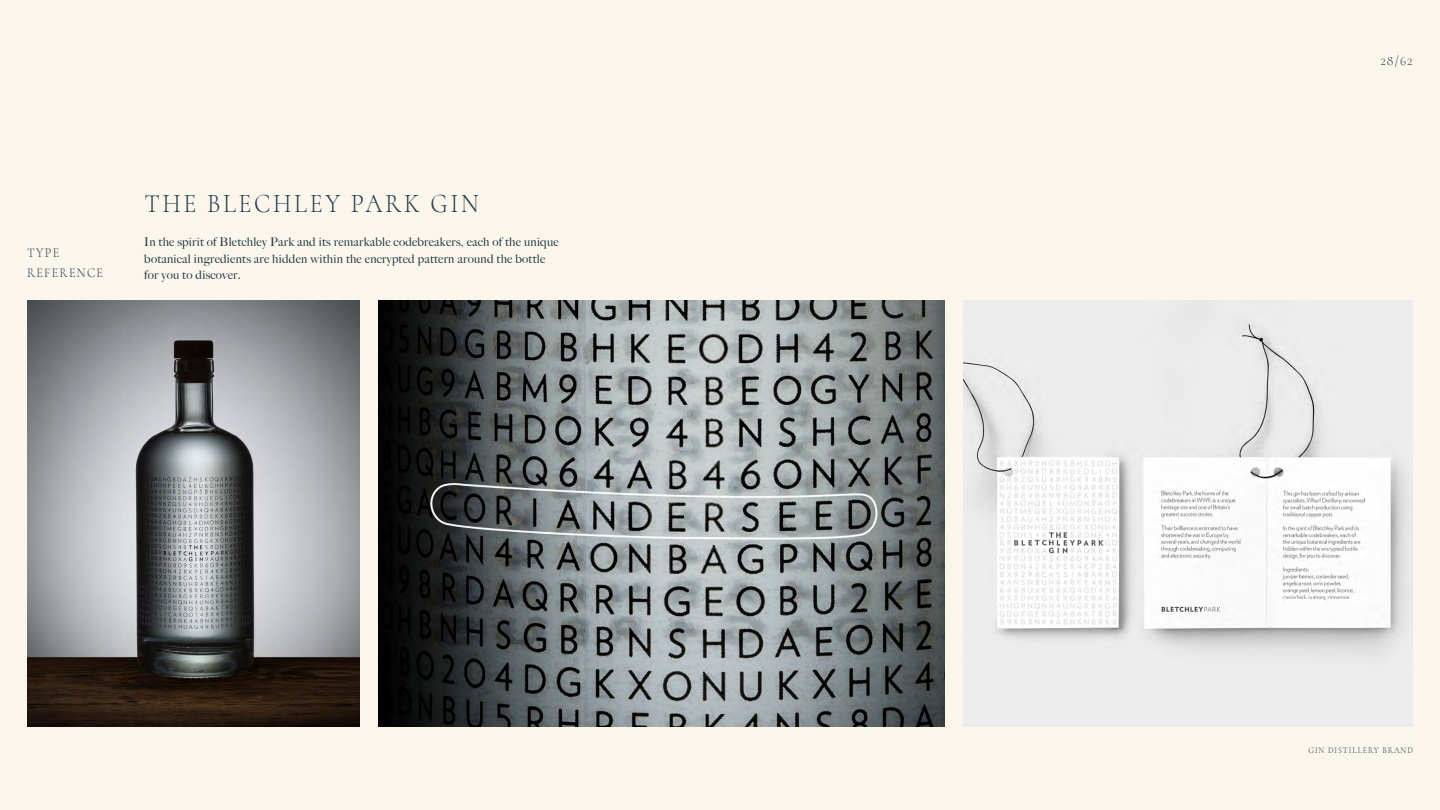
<style>
.page{position:relative;width:1440px;height:810px;background:#fbf6eb}
.page>*{position:absolute;margin:0;border:0;box-sizing:border-box;transform-origin:0 0}
.t1{font:300 27px "Cormorant Unicase";letter-spacing:.11em;color:#223949;scale:.9 1}
.t2{font:300 13.5px "Cormorant Unicase";letter-spacing:.11em;color:#223949;scale:.9 1}
.t3{font:500 12px/16.5px "Big Caslon";letter-spacing:.02em;color:#223949}
.t4{font:300 9px "Cormorant Unicase";letter-spacing:.11em;color:#223949;scale:.9 1}
</style>
<div class="page">
<img style="left:27px;top:300px;width:333px;height:427px">
<img style="left:963px;top:300px;width:450px;height:427px">
<img style="left:378px;top:300px;width:567px;height:427px">
<p class="t2" style="left:27px;top:244px;width:37px">TYPE</p>
<p class="t2" style="left:27px;top:265px;width:86px">REFERENCE</p>
<h1 class="t1" style="left:144px;top:187px;width:373px">THE BLECHLEY PARK GIN</h1>
<p class="t3" style="left:144px;top:233px;width:416px">In the spirit of Bletchley Park and its remarkable codebreakers, each of the unique botanical ingredients are hidden within the encrypted pattern around the bottle for you to discover.</p>
<p class="t2" style="left:1380px;top:53px;width:37px">28/62</p>
<p class="t4" style="left:1308px;top:744px;width:118px">GIN DISTILLERY BRAND</p>
</div>
